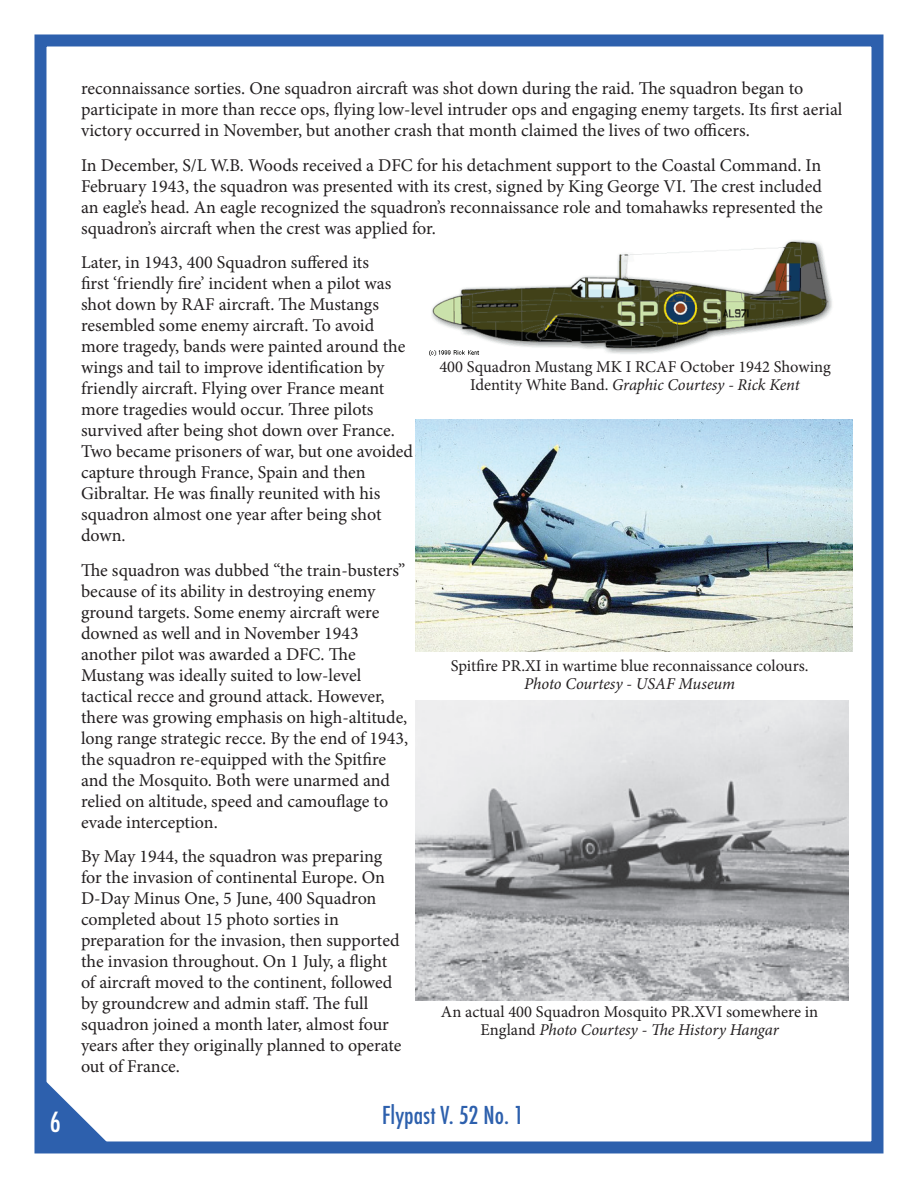
<style>
.page{position:relative;width:918px;height:1188px;background:#fff}
.page>*{position:absolute;margin:0;border:0;box-sizing:border-box;transform-origin:0 0}
.t1{font:500 condensed 27px "Futura";color:#fff}
.t2{font:500 condensed 24px "Futura";color:#2d60ad}
.t3{font:18px/21px "Minion Pro";letter-spacing:-.005em;color:#231f20}
.t4{font:16.5px/18px "Minion Pro";color:#231f20;text-align:center}
.t5{font:italic 16.5px "Minion Pro";letter-spacing:-.005em;color:#231f20}
.s1{font-style:italic}
</style>
<div class="page">
<div style="left:34px;top:34px;width:849px;height:1119px;border:12px solid #2d60ad"></div>
<svg style="left:40px;top:1076px;width:72px;height:71px"></svg>
<img style="left:430px;top:240px;width:402px;height:116px">
<img style="left:416px;top:419px;width:436px;height:232px">
<img style="left:416px;top:701px;width:433px;height:300px">
<h1 class="t1" style="left:50px;top:1105px;width:13px">6</h1>
<p class="t3" style="left:81px;top:78px;width:763px">reconnaissance sorties. One squadron aircraft was shot down during the raid. The squadron began to participate in more than recce ops, flying low-level intruder ops and engaging enemy targets. Its first aerial victory occurred in November, but another crash that month claimed the lives of two officers.</p>
<p class="t3" style="left:81px;top:154px;width:743px;text-align:justify">In December, S/L W.B. Woods received a DFC for his detachment support to the Coastal Command. In February 1943, the squadron was presented with its crest, signed by King George VI. The crest included an eagle’s head. An eagle recognized the squadron’s reconnaissance role and tomahawks represented the squadron’s aircraft when the crest was applied for.</p>
<p class="t3" style="left:81px;top:252px;width:334px">Later, in 1943, 400 Squadron suffered its<br>first ‘friendly fire’ incident when a pilot was shot down by RAF aircraft. The Mustangs resembled some enemy aircraft. To avoid more tragedy, bands were painted around the wings and tail to improve identification by friendly aircraft. Flying over France meant more tragedies would occur. Three pilots survived after being shot down over France.<br>Two became prisoners of war, but one avoided capture through France, Spain and then Gibraltar. He was finally reunited with his squadron almost one year after being shot down.</p>
<p class="t3" style="left:81px;top:560px;width:329px">The squadron was dubbed “the train-busters” because of its ability in destroying enemy ground targets. Some enemy aircraft were downed as well and in November 1943 another pilot was awarded a DFC. The Mustang was ideally suited to low-level tactical recce and ground attack. However, there was growing emphasis on high-altitude, long range strategic recce. By the end of 1943, the squadron re-equipped with the Spitfire and the Mosquito. Both were unarmed and relied on altitude, speed and camouflage to evade interception.</p>
<p class="t3" style="left:81px;top:846px;width:322px">By May 1944, the squadron was preparing for the invasion of continental Europe. On D-Day Minus One, 5 June, 400 Squadron completed about 15 photo sorties in preparation for the invasion, then supported the invasion throughout. On 1 July, a flight of aircraft moved to the continent, followed by groundcrew and admin staff. The full squadron joined a month later, almost four years after they originally planned to operate out of France.</p>
<p class="t4" style="left:439px;top:358px;width:393px">400 Squadron Mustang MK I RCAF October 1942 Showing<br>Identity White Band. <span class="s1">Graphic Courtesy - Rick Kent</span></p>
<p class="t4" style="left:451px;top:657px;width:359px">Spitfire PR.XI in wartime blue reconnaissance colours.</p>
<p class="t5" style="left:524px;top:672px;width:213px">Photo Courtesy - USAF Museum</p>
<p class="t4" style="left:441px;top:1003px;width:379px">An actual 400 Squadron Mosquito PR.XVI somewhere in<br>England <span class="s1">Photo Courtesy - The History Hangar</span></p>
<h2 class="t2" style="left:382px;top:1100px;width:143px">Flypast V. 52 No. 1</h2>
</div>
